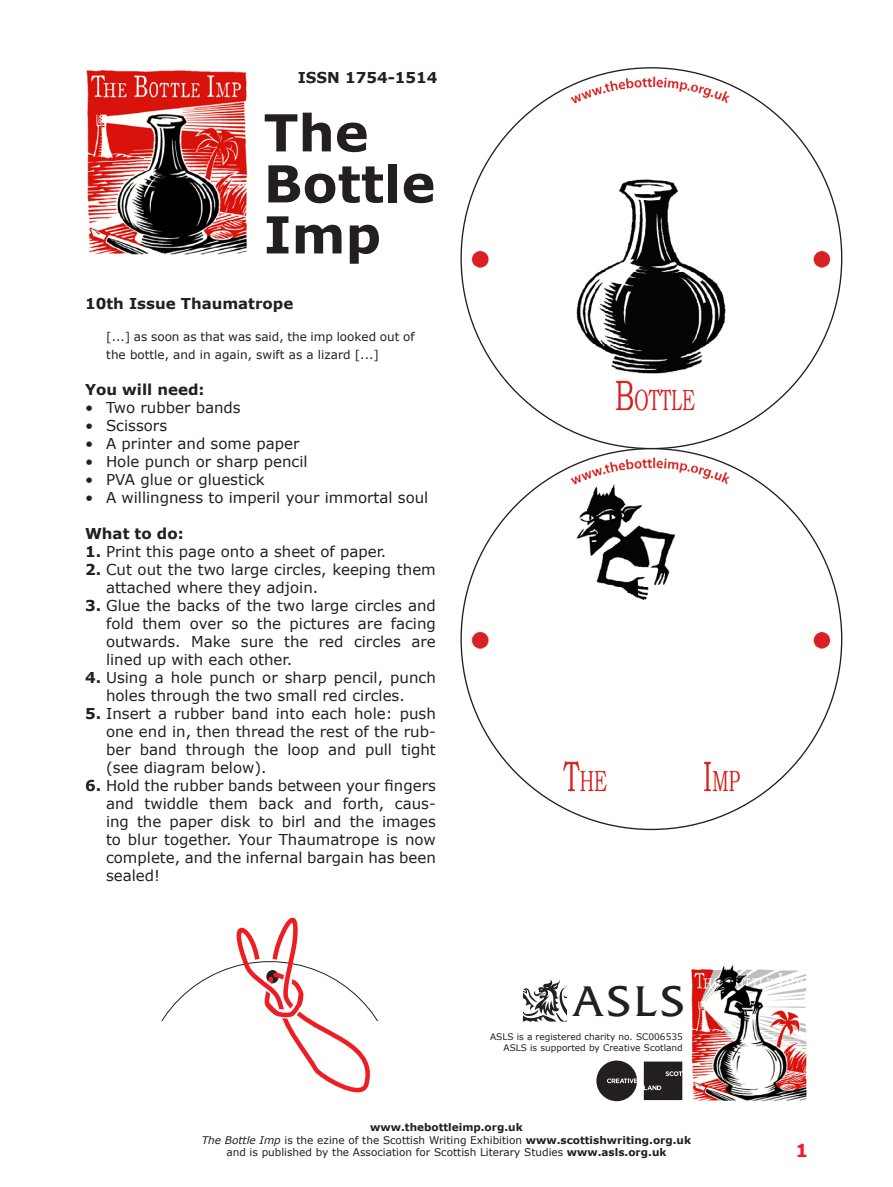
<style>
.page{position:relative;width:893px;height:1187px;background:#fff}
.page>*{position:absolute;margin:0;border:0;box-sizing:border-box;transform-origin:0 0}
.t1{font:700 51px/51px "Verdana";color:#231f20}
.t2{font:45px "Friz Quadrata Std";color:#231f20}
.t3{font:700 18px "Verdana";color:#ee1b2c}
.Para_full_out_no_dro{font:15px/18px "Verdana";color:#231f20;text-align:justify}
.Imp_headings{font:700 15px "Verdana";color:#231f20}
.Indent_quote{font:12px/18px "Verdana";color:#231f20}
.t4{font:10.5px "Verdana";color:#231f20}
.t5{font:700 10.5px "Verdana";color:#231f20}
.Endnotes{font:9px "Verdana";color:#231f20}
.s1{font-weight:700}
.s2{font-style:italic}
</style>
<div class="page">
<img style="left:86px;top:70px;width:162px;height:185px">
<img style="left:462px;top:68px;width:379px;height:761px">
<img style="left:691px;top:964px;width:116px;height:137px">
<svg style="left:596px;top:1060px;width:86px;height:41px"></svg>
<svg style="left:522px;top:991px;width:45px;height:31px"></svg>
<svg style="left:523px;top:979px;width:44px;height:42px"></svg>
<svg style="left:161px;top:917px;width:217px;height:176px"></svg>
<p class="Imp_headings" style="left:298px;top:67px;width:141px">ISSN 1754-1514</p>
<p class="t1" style="left:264px;top:108px;width:173px">The<br>Bottle<br>Imp</p>
<p class="Imp_headings" style="left:85px;top:294px;width:210px">10th Issue Thaumatrope</p>
<p class="Indent_quote" style="left:106px;top:328px;width:310px">[...] as soon as that was said, the imp looked out of the bottle, and in again, swift as a lizard [...]</p>
<p class="Imp_headings" style="left:85px;top:380px;width:121px">You will need:</p>
<p class="Para_full_out_no_dro" style="left:85px;top:399px;width:157px">• Two rubber bands</p>
<p class="Para_full_out_no_dro" style="left:85px;top:417px;width:84px">• Scissors</p>
<p class="Para_full_out_no_dro" style="left:85px;top:435px;width:216px">• A printer and some paper</p>
<p class="Para_full_out_no_dro" style="left:85px;top:453px;width:224px">• Hole punch or sharp pencil</p>
<p class="Para_full_out_no_dro" style="left:85px;top:471px;width:181px">• PVA glue or gluestick</p>
<p class="Para_full_out_no_dro" style="left:85px;top:489px;width:345px">• A willingness to imperil your immortal soul</p>
<p class="Imp_headings" style="left:85px;top:524px;width:100px">What to do:</p>
<p class="Para_full_out_no_dro" style="left:85px;top:543px;width:303px"><span class="s1">1.</span> Print this page onto a sheet of paper.</p>
<p class="Para_full_out_no_dro" style="left:106px;top:561px;width:331px;text-indent:-21px"><span class="s1">2.</span> Cut out the two large circles, keeping them attached where they adjoin.</p>
<p class="Para_full_out_no_dro" style="left:106px;top:597px;width:331px;text-indent:-21px"><span class="s1">3.</span> Glue the backs of the two large circles and fold them over so the pictures are facing outwards. Make sure the red circles are lined up with each other.</p>
<p class="Para_full_out_no_dro" style="left:106px;top:669px;width:331px;text-indent:-21px"><span class="s1">4.</span> Using a hole punch or sharp pencil, punch holes through the two small red circles.</p>
<p class="Para_full_out_no_dro" style="left:106px;top:705px;width:331px;text-indent:-21px"><span class="s1">5.</span> Insert a rubber band into each hole: push one end in, then thread the rest of the rub&shy;ber band through the loop and pull tight (see diagram below).</p>
<p class="Para_full_out_no_dro" style="left:106px;top:777px;width:331px;text-indent:-21px"><span class="s1">6.</span> Hold the rubber bands between your fingers and twiddle them back and forth, caus&shy;ing the paper disk to birl and the images to blur together. Your Thaumatrope is now complete, and the infernal bargain has been sealed!</p>
<p class="t2" style="left:572px;top:976px;width:114px">ASLS</p>
<p class="Endnotes" style="left:490px;top:1030px;width:194px">ASLS is a registered charity no. SC006535</p>
<p class="Endnotes" style="left:504px;top:1041px;width:181px">ASLS is supported by Creative Scotland</p>
<p class="t5" style="left:370px;top:1120px;width:154px">www.thebottleimp.org.uk</p>
<p class="t4" style="left:202px;top:1133px;width:491px"><span class="s2">The Bottle Imp</span> is the ezine of the Scottish Writing Exhibition <span class="s1">www.scottishwriting.org.uk</span></p>
<p class="t4" style="left:226px;top:1145px;width:442px">and is published by the Association for Scottish Literary Studies <span class="s1">www.asls.org.uk</span></p>
<p class="t3" style="left:795px;top:1138px;width:14px">1</p>
</div>
